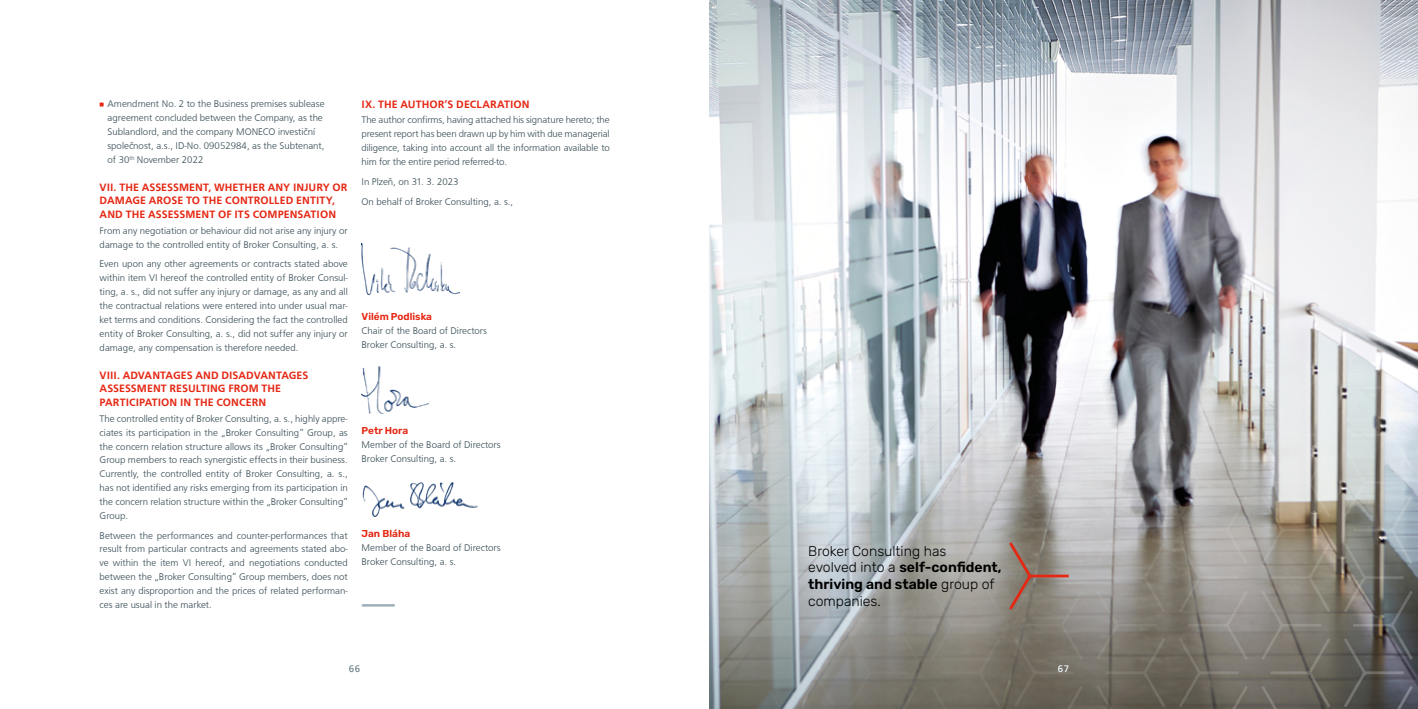
<style>
.page{position:relative;width:1418px;height:709px;background:#fff}
.page>*{position:absolute;margin:0;border:0;box-sizing:border-box;transform-origin:0 0}
.t1{font:300 14px/16.8px "Rubik";color:#000}
.t2{font:500 11px/13.6px "F015 TEE";letter-spacing:.005em;color:#e52713}
.t3{font:10px/14px "F015 TEE Ligh";color:#354b54}
.t4{font:600 10px "Rubik";color:#e52713}
.t5{font:10px "F015 TEE";color:#647a84}
.t6{font:10px "F015 TEE";color:#fff}
.s1{font-weight:600}
</style>
<div class="page">
<img style="left:709px;top:0;width:708px;height:709px">
<svg style="left:766px;top:20px;width:69px;height:689px"></svg>
<svg style="left:849px;top:20px;width:69px;height:689px;background:#b3bbbe"></svg>
<svg style="left:931px;top:20px;width:69px;height:689px"></svg>
<svg style="left:1096px;top:20px;width:69px;height:689px"></svg>
<svg style="left:1261px;top:20px;width:69px;height:689px;background:#c4c2c0"></svg>
<svg style="left:1343px;top:20px;width:69px;height:689px"></svg>
<svg style="left:1178px;top:20px;width:69px;height:689px;background:#a7a5a6"></svg>
<img style="left:361px;top:243px;width:98px;height:52px">
<img style="left:361px;top:366px;width:67px;height:48px">
<img style="left:362px;top:482px;width:116px;height:35px">
<hr style="left:363px;top:604px;width:31px;height:2px;background:#9fafb9">
<svg style="left:100px;top:103px;width:4px;height:3px"></svg>
<svg style="left:1009px;top:20px;width:73px;height:689px"></svg>
<p class="t3" style="left:108px;top:97px;width:218px">Amendment No. 2 to the Business premises sublease agreement concluded between the Company, as the Sublandlord, and the company MONECO investiční společnost, a.s., ID-No. 09052984, as the Subtenant, of 30<sup>th</sup> November 2022</p>
<p class="t2" style="left:100px;top:180px;width:249px">VII. THE ASSESSMENT, WHETHER ANY INJURY OR<br>DAMAGE AROSE TO THE CONTROLLED ENTITY,<br>AND THE ASSESSMENT OF ITS COMPENSATION</p>
<p class="t3" style="left:100px;top:223px;width:250px">From any negotiation or behaviour did not arise any injury or damage to the controlled entity of Broker Consulting, a. s.</p>
<p class="t3" style="left:100px;top:257px;width:250px;text-align:justify">Even upon any other agreements or contracts stated above within item VI hereof the controlled entity of Broker Consul&shy;ting, a. s., did not suffer any injury or damage, as any and all the contractual relations were entered into under usual mar&shy;ket terms and conditions. Considering the fact the controlled entity of Broker Consulting, a. s., did not suffer any injury or damage, any compensation is therefore needed.</p>
<p class="t2" style="left:100px;top:369px;width:210px">VIII. ADVANTAGES AND DISADVANTAGES<br>ASSESSMENT RESULTING FROM THE<br>PARTICIPATION IN THE CONCERN</p>
<p class="t3" style="left:100px;top:412px;width:250px;text-align:justify">The controlled entity of Broker Consulting, a. s., highly appre&shy;ciates its participation in the „Broker Consulting“ Group, as the concern relation structure allows its „Broker Consulting“ Group members to reach synergistic effects in their business.<br>Currently, the controlled entity of Broker Consulting, a. s., has not identified any risks emerging from its participation in the concern relation structure within the „Broker Consulting“ Group.</p>
<p class="t3" style="left:100px;top:528px;width:250px;text-align:justify">Between the performances and counter-performances that result from particular contracts and agreements stated abo&shy;ve within the item VI hereof, and negotiations conducted between the „Broker Consulting“ Group members, does not exist any disproportion and the prices of related performan&shy;ces are usual in the market.</p>
<p class="t2" style="left:361px;top:97px;width:170px">IX. THE AUTHOR‘S DECLARATION</p>
<p class="t3" style="left:361px;top:113px;width:250px;text-align:justify">The author confirms, having attached his signature hereto; the present report has been drawn up by him with due managerial diligence, taking into account all the information available to him for the entire period referred-to.</p>
<p class="t3" style="left:361px;top:172px;width:153px;line-height:19.7px">In Plzeň, on 31. 3. 2023<br>On behalf of Broker Consulting, a. s.,</p>
<p class="t4" style="left:361px;top:311px;width:72px">Vilém Podliska</p>
<p class="t3" style="left:361px;top:324px;width:127px">Chair of the Board of Directors<br>Broker Consulting, a. s.</p>
<p class="t4" style="left:361px;top:424px;width:48px">Petr Hora</p>
<p class="t3" style="left:361px;top:437px;width:141px">Member of the Board of Directors<br>Broker Consulting, a. s.</p>
<p class="t4" style="left:361px;top:527px;width:50px">Jan Bláha</p>
<p class="t3" style="left:361px;top:540px;width:141px">Member of the Board of Directors<br>Broker Consulting, a. s.</p>
<p class="t5" style="left:349px;top:662px;width:13px">66</p>
<h1 class="t1" style="left:808px;top:542px;width:195px">Broker Consulting has<br>evolved into a <span class="s1">self-confident, thriving and stable</span> group of companies.</h1>
<p class="t6" style="left:1057px;top:662px;width:13px">67</p>
</div>
